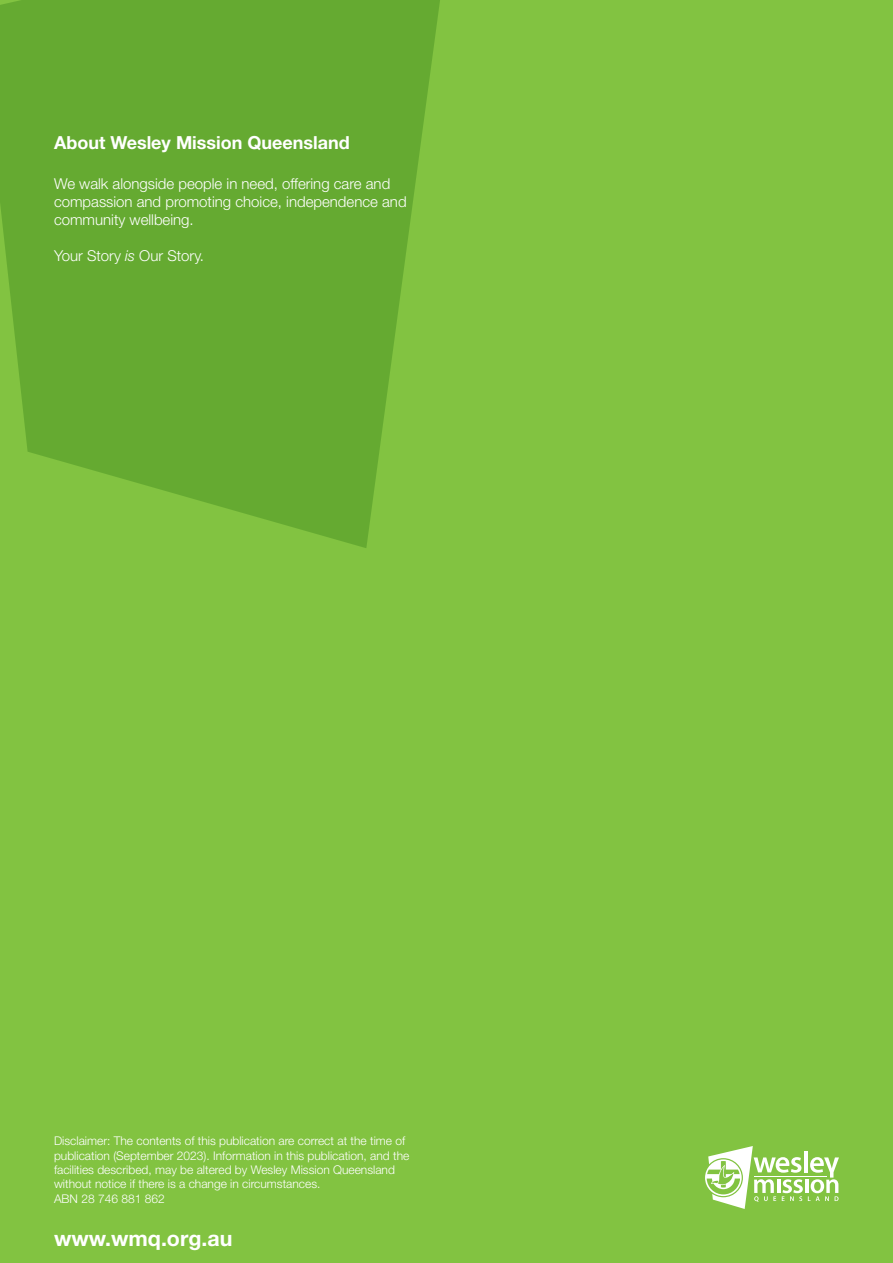
<style>
.page{position:relative;width:893px;height:1263px;background:#82c341}
.page>*{position:absolute;margin:0;border:0;box-sizing:border-box;transform-origin:0 0}
.t1{font:700 21.45px "Helvetica Neue LT Std";color:#fff}
.t2{font:700 18px "Helvetica Neue LT Std";color:#fff}
.t3{font:300 15px/18px "Helvetica Neue LT Std";color:#fff}
.t4{font:300 12px/14.4px "Helvetica Neue LT Std";color:#fff}
.s1{font-style:italic}
</style>
<div class="page">
<svg style="left:705px;top:1146px;width:134px;height:63px"></svg>
<svg style="left:0;top:0;width:440px;height:548px;fill:#65aa31"></svg>
<h2 class="t2" style="left:54px;top:131px;width:297px">About Wesley Mission Queensland</h2>
<p class="t3" style="left:54px;top:174px;width:354px">We walk alongside people in need, offering care and compassion and promoting choice, independence and community wellbeing.</p>
<p class="t3" style="left:54px;top:246px;width:152px">Your Story <span class="s1">is</span> Our Story.</p>
<p class="t4" style="left:54px;top:1133px;width:357px">Disclaimer: The contents of this publication are correct at the time of publication (September 2023). Information in this publication, and the facilities described, may be altered by Wesley Mission Queensland without notice if there is a change in circumstances.<br>ABN 28 746 881 862</p>
<h1 class="t1" style="left:54px;top:1225px;width:180px">www.wmq.org.au</h1>
</div>
